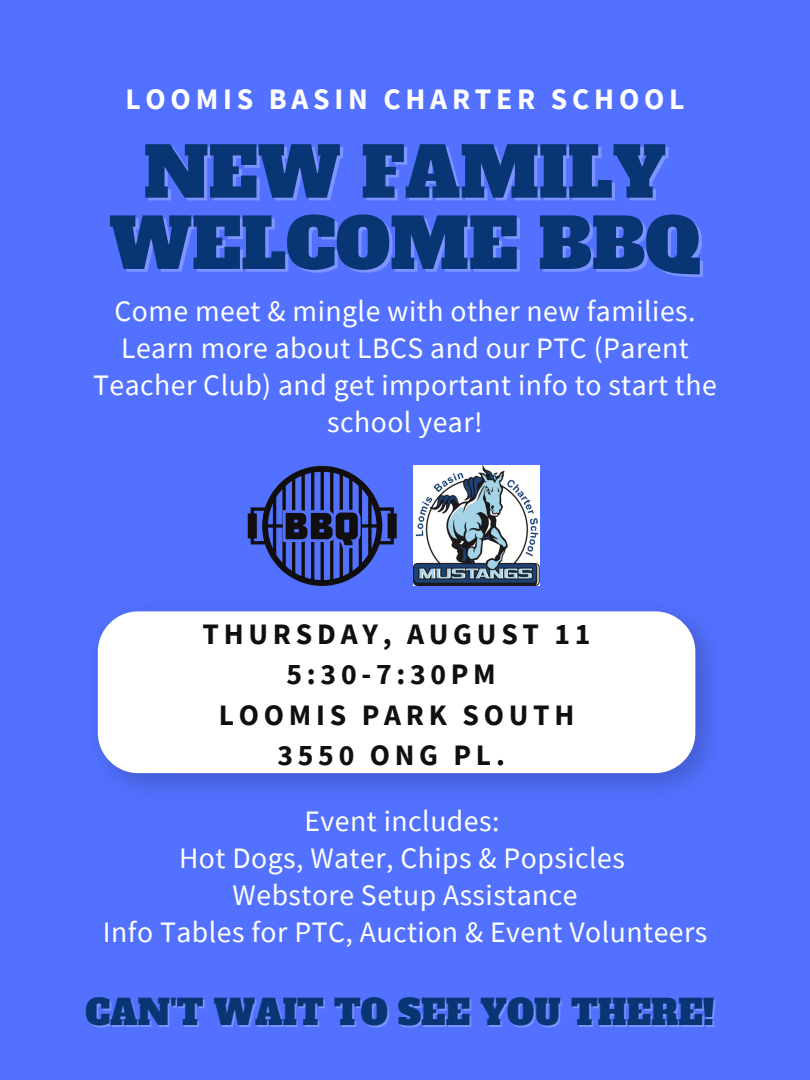
<style>
.page{position:relative;width:810px;height:1080px;background:#5271ff}
.page>*{position:absolute;margin:0;border:0;box-sizing:border-box;transform-origin:0 0}
.t1{font:68.81px/71.2px "Alfa Slab One";color:#083674;text-align:center}
.t2{font:34.25px "Alfa Slab One";color:#083674}
.t3{font:29.69px/37px "Source Sans Pro";letter-spacing:.015em;color:#fff;text-align:center}
.t4{font:700 29.69px "Source Sans Pro";letter-spacing:.16em;color:#fff}
.t5{font:700 29.62px/40.3px "Source Sans Pro";letter-spacing:.16em;color:#100f0d;text-align:center}
</style>
<div class="page">
<svg style="left:248px;top:466px;width:149px;height:120px"></svg>
<img style="left:413px;top:466px;width:126px;height:120px">
<img style="left:97px;top:610px;width:616px;height:181px">
<div style="left:98px;top:611px;width:597px;height:162px;background:#fff;border-radius:40px"></div>
<p class="t4" style="left:125px;top:80px;width:561px">LOOMIS BASIN CHARTER SCHOOL</p>
<h1 class="t1" style="left:109px;top:138px;width:593px">NEW FAMILY<br>WELCOME BBQ</h1>
<p class="t3" style="left:93px;top:292px;width:625px">Come meet &amp; mingle with other new families.<br>Learn more about LBCS and our PTC (Parent Teacher Club) and get important info to start the school year!</p>
<p class="t5" style="left:203px;top:613px;width:389px">THURSDAY, AUGUST 11<br>5:30-7:30PM<br>LOOMIS PARK SOUTH<br>3550 ONG PL.</p>
<p class="t3" style="left:103px;top:802px;width:606px">Event includes:<br>Hot Dogs, Water, Chips &amp; Popsicles<br>Webstore Setup Assistance<br>Info Tables for PTC, Auction &amp; Event Volunteers</p>
<p class="t2" style="left:85px;top:990px;width:631px">CAN'T WAIT TO SEE YOU THERE!</p>
</div>
